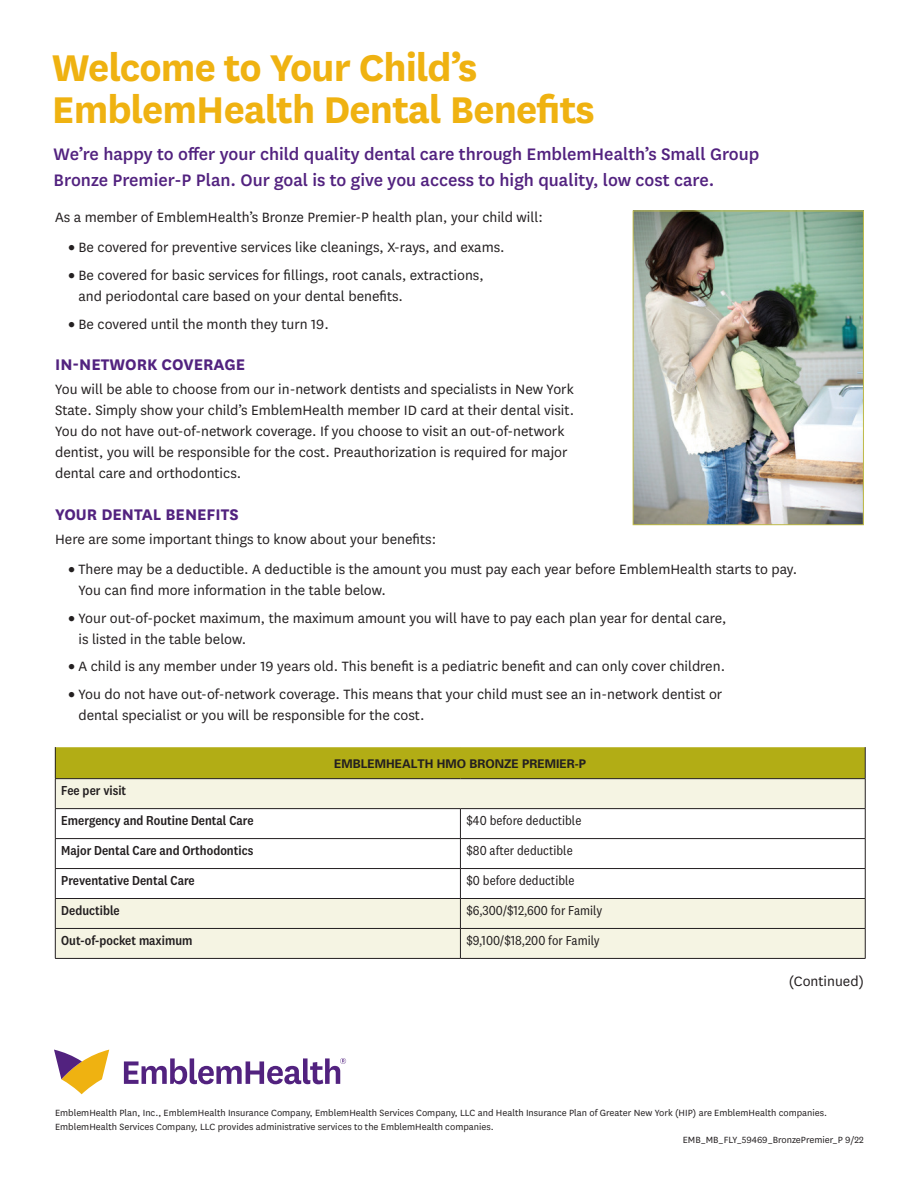
<style>
.page{position:relative;width:918px;height:1188px;background:#fff}
.page>*{position:absolute;margin:0;border:0;box-sizing:border-box;transform-origin:0 0}
.t1{font:700 43.5px/42px "National";letter-spacing:-.02em;color:#efb211}
.t2{font:500 19.5px/25.5px "National";color:#52227f}
.t3{font:700 18px "National";color:#52227f}
.t4{font:15.75px/21px "National";color:#231f20}
.t5{font:500 13.5px "National 2 Narrow";color:#231f20}
.t6{font:13.5px "National 2 Narrow";color:#231f20}
.t7{font:700 12px "Univers";color:#231f20}
.t8{font:10.5px "National";color:#231f20}
.s1{font-weight:900}
</style>
<div class="page">
<div style="left:55px;top:747px;width:810px;height:32px;background:#b2ad15"></div>
<svg style="left:56px;top:779px;width:809px;height:179px;fill:#f5f4e3"></svg>
<hr style="left:55px;top:778px;width:405px;height:1px;background:#231f20">
<hr style="left:460px;top:778px;width:405px;height:1px;background:#231f20">
<hr style="left:55px;top:808px;width:405px;height:1px;background:#231f20">
<hr style="left:460px;top:808px;width:405px;height:1px;background:#231f20">
<hr style="left:55px;top:838px;width:405px;height:1px;background:#231f20">
<hr style="left:460px;top:838px;width:405px;height:1px;background:#231f20">
<hr style="left:55px;top:868px;width:405px;height:1px;background:#231f20">
<hr style="left:460px;top:868px;width:405px;height:1px;background:#231f20">
<hr style="left:55px;top:898px;width:405px;height:1px;background:#231f20">
<hr style="left:460px;top:898px;width:405px;height:1px;background:#231f20">
<hr style="left:55px;top:928px;width:405px;height:1px;background:#231f20">
<svg style="left:55px;top:779px;width:1px;height:179px"></svg>
<hr style="left:460px;top:928px;width:405px;height:1px;background:#231f20">
<svg style="left:460px;top:809px;width:1px;height:149px"></svg>
<svg style="left:865px;top:779px;width:1px;height:179px"></svg>
<hr style="left:55px;top:958px;width:405px;height:1px;background:#231f20">
<hr style="left:460px;top:958px;width:405px;height:1px;background:#231f20">
<hr style="left:55px;top:747px;width:1px;height:31px;background:#231f20">
<hr style="left:865px;top:747px;width:1px;height:31px;background:#231f20">
<svg style="left:54px;top:1050px;width:55px;height:44px"></svg>
<svg style="left:124px;top:1058px;width:222px;height:26px"></svg>
<img style="left:635px;top:213px;width:227px;height:310px">
<div style="left:633px;top:211px;width:231px;height:314px;border:1px solid #bfba48"></div>
<h1 class="t1" style="left:52px;top:44px;width:545px">Welcome to Your Child’s<br>EmblemHealth Dental Benefits</h1>
<p class="t2" style="left:54px;top:140px;width:707px">We’re happy to offer your child quality dental care through EmblemHealth’s Small Group<br>Bronze Premier-P Plan. Our goal is to give you access to high quality, low cost care.</p>
<p class="t4" style="left:55px;top:206px;width:489px">As a member of EmblemHealth’s Bronze Premier-P health plan, your child will:</p>
<p class="t4" style="left:69px;top:236px;width:438px"><span class="s1">•</span> Be covered for preventive services like cleanings, X-rays, and exams.</p>
<p class="t4" style="left:78px;top:264px;width:407px;text-indent:-10px"><span class="s1">•</span> Be covered for basic services for fillings, root canals, extractions, and periodontal care based on your dental benefits.</p>
<p class="t4" style="left:69px;top:313px;width:262px"><span class="s1">•</span> Be covered until the month they turn 19.</p>
<p class="t3" style="left:55px;top:352px;width:192px">IN-NETWORK COVERAGE</p>
<p class="t4" style="left:55px;top:378px;width:521px">You will be able to choose from our in-network dentists and specialists in New York State. Simply show your child’s EmblemHealth member ID card at their dental visit.<br>You do not have out-of-network coverage. If you choose to visit an out-of-network dentist, you will be responsible for the cost. Preauthorization is required for major dental care and orthodontics.</p>
<p class="t3" style="left:55px;top:501px;width:185px">YOUR DENTAL BENEFITS</p>
<p class="t4" style="left:55px;top:528px;width:383px">Here are some important things to know about your benefits:</p>
<p class="t4" style="left:78px;top:558px;width:720px;text-indent:-10px"><span class="s1">•</span> There may be a deductible. A deductible is the amount you must pay each year before EmblemHealth starts to pay.<br>You can find more information in the table below.</p>
<p class="t4" style="left:78px;top:607px;width:650px;text-indent:-10px"><span class="s1">•</span> Your out-of-pocket maximum, the maximum amount you will have to pay each plan year for dental care, is listed in the table below.</p>
<p class="t4" style="left:69px;top:655px;width:658px"><span class="s1">•</span> A child is any member under 19 years old. This benefit is a pediatric benefit and can only cover children.</p>
<p class="t4" style="left:78px;top:683px;width:645px;text-indent:-10px"><span class="s1">•</span> You do not have out-of-network coverage. This means that your child must see an in-network dentist or dental specialist or you will be responsible for the cost.</p>
<p class="t7" style="left:334px;top:756px;width:253px">EMBLEMHEALTH HMO BRONZE PREMIER-P</p>
<p class="t5" style="left:61px;top:783px;width:66px">Fee per visit</p>
<p class="t5" style="left:61px;top:813px;width:194px">Emergency and Routine Dental Care</p>
<p class="t6" style="left:466px;top:813px;width:116px">$40 before deductible</p>
<p class="t5" style="left:61px;top:843px;width:194px">Major Dental Care and Orthodontics</p>
<p class="t6" style="left:466px;top:843px;width:108px">$80 after deductible</p>
<p class="t5" style="left:61px;top:872px;width:135px">Preventative Dental Care</p>
<p class="t6" style="left:466px;top:873px;width:110px">$0 before deductible</p>
<p class="t5" style="left:61px;top:902px;width:60px">Deductible</p>
<p class="t6" style="left:466px;top:903px;width:138px">$6,300/$12,600 for Family</p>
<p class="t5" style="left:61px;top:932px;width:133px">Out-of-pocket maximum</p>
<p class="t6" style="left:466px;top:933px;width:135px">$9,100/$18,200 for Family</p>
<p class="t4" style="left:789px;top:970px;width:77px">(Continued)</p>
<p class="t8" style="left:55px;top:1106px;width:774px">EmblemHealth Plan, Inc., EmblemHealth Insurance Company, EmblemHealth Services Company, LLC and Health Insurance Plan of Greater New York (HIP) are EmblemHealth companies.</p>
<p class="t8" style="left:55px;top:1119px;width:440px">EmblemHealth Services Company, LLC provides administrative services to the EmblemHealth companies.</p>
<p class="t8" style="left:683px;top:1133px;width:182px">EMB_MB_FLY_59469_BronzePremier_P 9/22</p>
</div>
